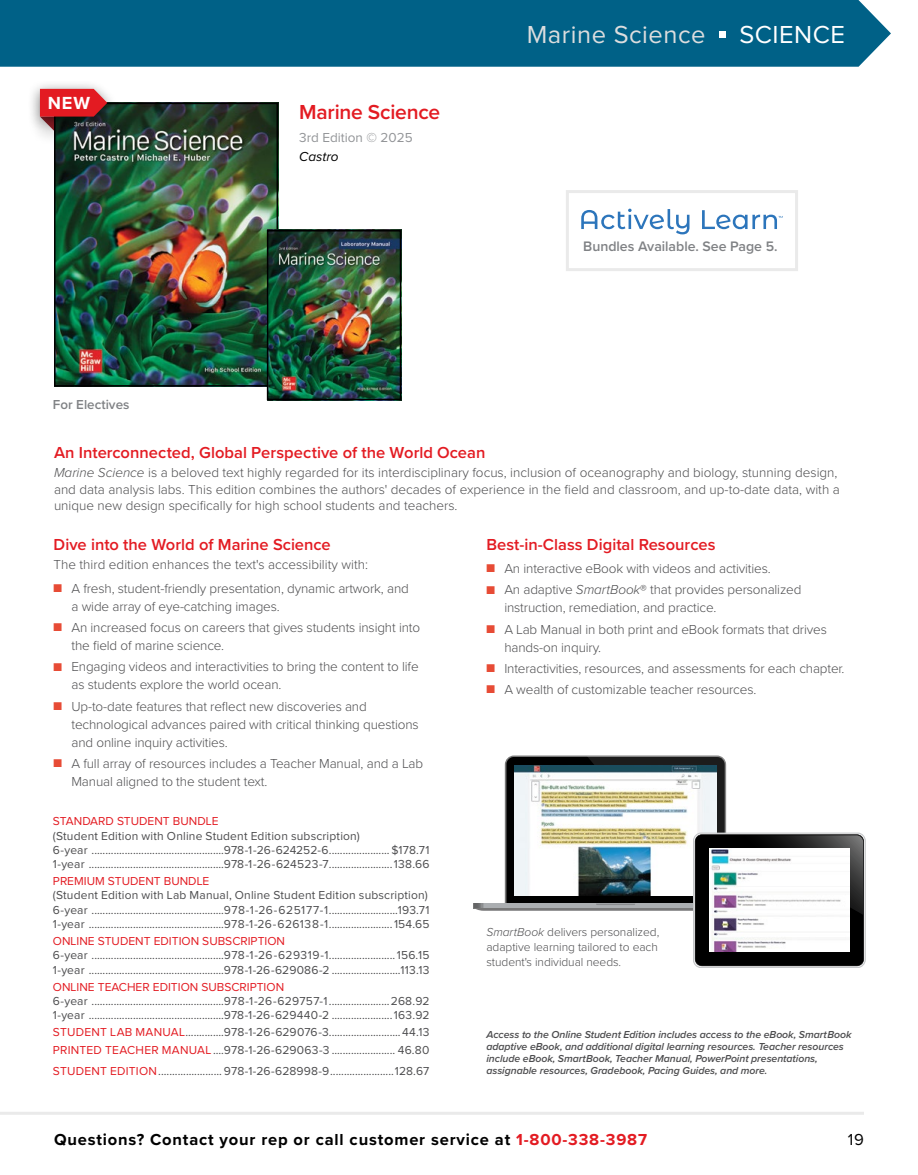
<style>
.page{position:relative;width:918px;height:1175px;background:#fff}
.page>*{position:absolute;margin:0;border:0;box-sizing:border-box;transform-origin:0 0}
.t1{font:25.5px "Proxima Nova";letter-spacing:.02em;color:#dcddde}
.t2{font:25.5px "Proxima Nova";letter-spacing:.02em;color:#fff}
.t3{font:600 21px "Proxima Nova";letter-spacing:-.01em;color:#e31b22}
.t4{font:700 18.15px "Proxima Nova";color:#fff}
.t5{font:600 16.5px "Proxima Nova";color:#e31b22}
.t6{font:700 16.5px "Proxima Nova";letter-spacing:.05em;color:#000}
.t7{font:16.5px "Proxima Nova";color:#000}
.t8{font:600 14.25px "Proxima Nova";color:#808285}
.t9{font:300 13.5px/18px "Proxima Nova";letter-spacing:-.01em;color:#4d4d4f}
.t10{font:13.5px "Proxima Nova";color:#939598}
.t11{font:600 13.5px "Proxima Nova";color:#808285}
.t12{font:italic 13.5px "Proxima Nova";color:#000}
.t13{font:12px/14.1px "Proxima Nova";letter-spacing:.015em;color:#4d4d4f}
.t14{font:12px "Proxima Nova";color:#e31b22}
.t15{font:300 12px/15px "Proxima Nova";letter-spacing:-.005em;color:#4d4d4f;text-align:justify}
.t16{font:italic 600 10.5px/12px "Proxima Nova";letter-spacing:-.005em;color:#4d4d4f}
.s1{font-style:italic}
.s2{color:#e74b35}
.s3{color:#e31b22}
</style>
<div class="page">
<hr style="left:0;top:1111px;width:864px;height:3px;background:#eaeaea">
<div style="left:0;top:0;width:891px;height:67px;background:#006187"></div>
<div style="left:26px;top:104px;width:44px;height:44px;background:#000;opacity:.5"></div>
<div style="left:719px;top:31px;width:7px;height:6px;background:#fff"></div>
<img style="left:57px;top:106px;width:218px;height:277px">
<div style="left:54px;top:103px;width:224px;height:283px;border:2px solid #000"></div>
<img style="left:270px;top:233px;width:128px;height:164px">
<div style="left:267px;top:230px;width:134px;height:170px;border:2px solid #000"></div>
<svg style="left:474px;top:755px;width:390px;height:211px"></svg>
<img style="left:710px;top:848px;width:139px;height:104px">
<div style="left:28px;top:79px;width:90px;height:53px;background:#000;opacity:.5"></div>
<svg style="left:40px;top:89px;width:67px;height:42px"></svg>
<div style="left:566px;top:190px;width:232px;height:81px;border:3px solid #eaeaea"></div>
<svg style="left:581px;top:209px;width:109px;height:25px"></svg>
<svg style="left:702px;top:210px;width:81px;height:19px"></svg>
<h3 class="t4" style="left:48px;top:89px;width:44px">NEW</h3>
<p class="t11" style="left:53px;top:395px;width:78px">For Electives</p>
<h2 class="t3" style="left:299px;top:96px;width:143px">Marine Science</h2>
<p class="t10" style="left:299px;top:131px;width:115px">3rd Edition © 2025</p>
<p class="t12" style="left:299px;top:151px;width:41px">Castro</p>
<h1 class="t1" style="left:527px;top:23px;width:180px">Marine Science</h1>
<h1 class="t2" style="left:739px;top:23px;width:107px">SCIENCE</h1>
<p class="t8" style="left:583px;top:235px;width:196px">Bundles Available. See Page 5.</p>
<h3 class="t5" style="left:54px;top:440px;width:433px">An Interconnected, Global Perspective of the World Ocean</h3>
<p class="t9" style="left:54px;top:464px;width:787px;line-height:16.5px"><span class="s1">Marine Science</span> is a beloved text highly regarded for its interdisciplinary focus, inclusion of oceanography and biology, stunning design, and data analysis labs. This edition combines the authors' decades of experience in the field and classroom, and up-to-date data, with a unique new design specifically for high school students and teachers.</p>
<h3 class="t5" style="left:54px;top:532px;width:279px">Dive into the World of Marine Science</h3>
<p class="t9" style="left:54px;top:555px;width:316px">The third edition enhances the text's accessibility with:</p>
<p class="t9" style="left:71px;top:578px;width:339px;text-indent:-18px"><span class="s2">■</span> A fresh, student-friendly presentation, dynamic artwork, and a wide array of eye-catching images.</p>
<p class="t9" style="left:71px;top:618px;width:350px;text-indent:-18px"><span class="s2">■</span> An increased focus on careers that gives students insight into the field of marine science.</p>
<p class="t9" style="left:71px;top:657px;width:349px;text-indent:-18px"><span class="s2">■</span> Engaging videos and interactivities to bring the content to life as students explore the world ocean.</p>
<p class="t9" style="left:71px;top:696px;width:349px;text-indent:-18px"><span class="s2">■</span> Up-to-date features that reflect new discoveries and technological advances paired with critical thinking questions and online inquiry activities.</p>
<p class="t9" style="left:71px;top:753px;width:353px;text-indent:-18px"><span class="s2">■</span> A full array of resources includes a Teacher Manual, and a Lab<br>Manual aligned to the student text.</p>
<p class="t14" style="left:53px;top:816px;width:167px">STANDARD STUDENT BUNDLE</p>
<p class="t13" style="left:53px;top:829px;width:378px">(Student Edition with Online Student Edition subscription)<br>6-year ................................................978-1-26-624252-6...................... $178.71<br>1-year .................................................978-1-26-624523-7.......................138.66</p>
<p class="t14" style="left:53px;top:875px;width:158px">PREMIUM STUDENT BUNDLE</p>
<p class="t13" style="left:53px;top:889px;width:378px">(Student Edition with Lab Manual, Online Student Edition subscription)<br>6-year ................................................978-1-26-625177-1.........................193.71<br>1-year .................................................978-1-26-626138-1.......................154.65</p>
<p class="t14" style="left:53px;top:935px;width:234px">ONLINE STUDENT EDITION SUBSCRIPTION</p>
<p class="t13" style="left:53px;top:948px;width:378px">6-year ................................................978-1-26-629319-1........................156.15<br>1-year .................................................978-1-26-629086-2 .........................113.13</p>
<p class="t14" style="left:53px;top:981px;width:233px">ONLINE TEACHER EDITION SUBSCRIPTION</p>
<p class="t13" style="left:53px;top:994px;width:378px">6-year ................................................978-1-26-629757-1......................268.92<br>1-year .................................................978-1-26-629440-2 ......................163.92</p>
<p class="t13" style="left:53px;top:1024px;width:378px;line-height:17.1px"><span class="s3">STUDENT LAB MANUAL</span>..............978-1-26-629076-3..........................44.13<br><span class="s3">PRINTED TEACHER MANUAL</span> ....978-1-26-629063-3 ....................... 46.80</p>
<p class="t13" style="left:53px;top:1064px;width:378px"><span class="s3">STUDENT EDITION</span>....................... 978-1-26-628998-9.......................128.67</p>
<h3 class="t5" style="left:486px;top:532px;width:231px">Best-in-Class Digital Resources</h3>
<p class="t9" style="left:486px;top:559px;width:284px"><span class="s2">■</span> An interactive eBook with videos and activities.</p>
<p class="t9" style="left:504px;top:580px;width:299px;text-indent:-18px"><span class="s2">■</span> An adaptive <span class="s1">SmartBook</span>® that provides personalized instruction, remediation, and practice.</p>
<p class="t9" style="left:504px;top:619px;width:324px;text-indent:-18px"><span class="s2">■</span> A Lab Manual in both print and eBook formats that drives hands-on inquiry.</p>
<p class="t9" style="left:486px;top:658px;width:358px"><span class="s2">■</span> Interactivities, resources, and assessments for each chapter.</p>
<p class="t9" style="left:486px;top:680px;width:270px"><span class="s2">■</span> A wealth of customizable teacher resources.</p>
<p class="t15" style="left:486px;top:924px;width:174px"><span class="s1">SmartBook</span> delivers personalized, adaptive learning tailored to each student's individual needs.</p>
<p class="t16" style="left:486px;top:1028px;width:367px">Access to the Online Student Edition includes access to the eBook, SmartBook adaptive eBook, and additional digital learning resources. Teacher resources include eBook, SmartBook, Teacher Manual, PowerPoint presentations, assignable resources, Gradebook, Pacing Guides, and more.</p>
<h3 class="t6" style="left:54px;top:1127px;width:595px">Questions? Contact your rep or call customer service at <span class="s3">1-800-338-3987</span></h3>
<h3 class="t7" style="left:848px;top:1131px;width:18px">19</h3>
</div>
